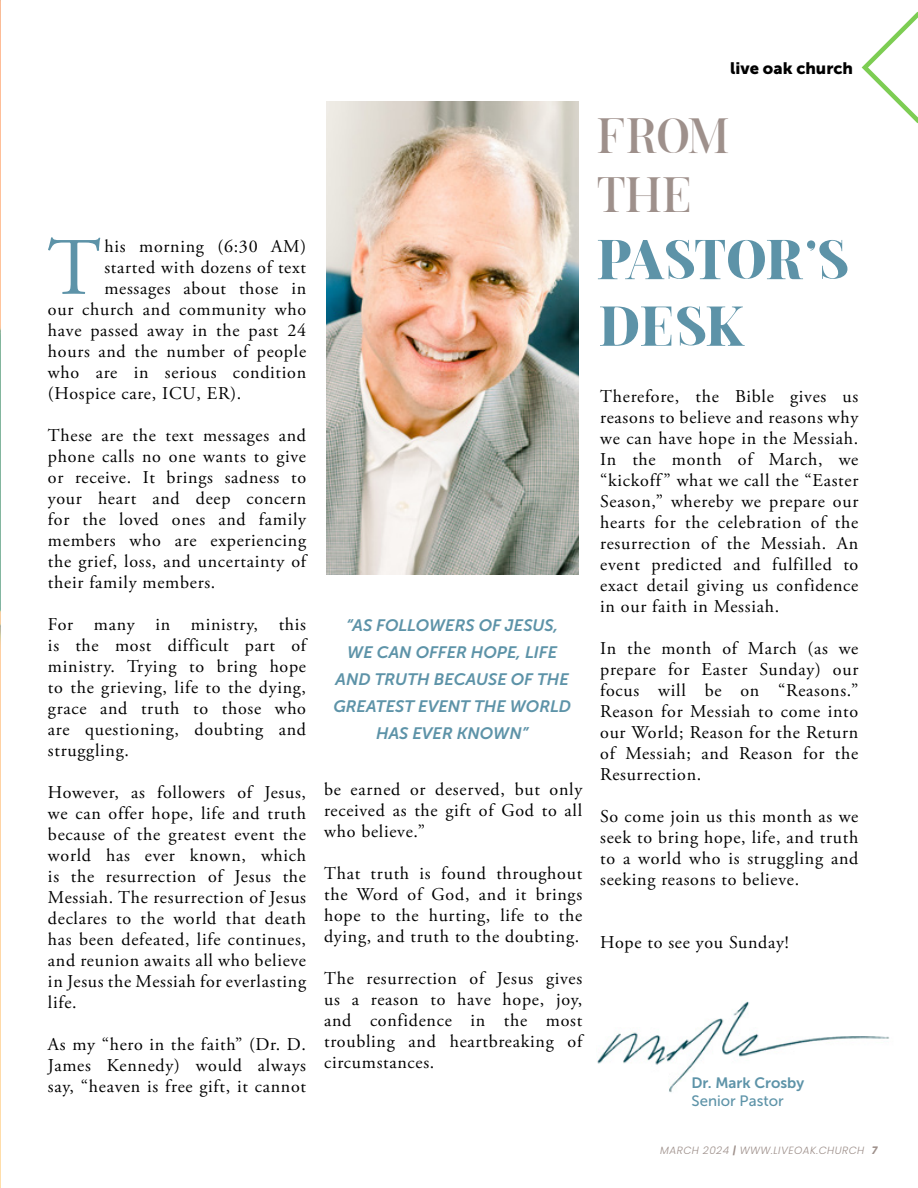
<style>
.page{position:relative;width:918px;height:1188px;background:#fff}
.page>*{position:absolute;margin:0;border:0;box-sizing:border-box;transform-origin:0 0}
.t1{font:81.3px "Adobe Garamond Pro";color:#5d93a8}
.t2{font:700 55.5px/66.6px "Dalglish";letter-spacing:-.005em;color:#5d93a8}
.t3{font:49.5px/59.4px "Dalglish";letter-spacing:.005em;color:#9e908b}
.t4{font:18px/21px "Adobe Garamond Pro";letter-spacing:.04em;color:#000;text-align:justify}
.t5{font:italic 16.5px/27px "Museo Sans 700";color:#5d93a8;text-align:center}
.t6{font:16.5px "Museo Sans 900";color:#000}
.t7{font:15px "Museo Sans 700";color:#5d93a8}
.t8{font:15px "Museo Sans 500";color:#5d93a8}
.t9{font:italic 300 10.5px "Poppins";letter-spacing:.04em;color:#9e908b}
.s1{font-weight:600}
.s2{font-weight:700}
</style>
<div class="page">
<img style="left:597px;top:1001px;width:292px;height:92px">
<img style="left:326px;top:101px;width:252px;height:474px">
<svg style="left:861px;top:11px;width:57px;height:113px"></svg>
<img style="left:0;top:0;width:1px;height:1188px">
<p class="t6" style="left:730px;top:59px;width:124px">live oak church</p>
<h1 class="t1" style="left:47px;top:219px;width:55px">T</h1>
<p class="t4" style="left:104px;top:236px;width:203px">his morning (6:30 AM)</p>
<p class="t4" style="left:104px;top:257px;width:203px">started with dozens of text</p>
<p class="t4" style="left:104px;top:278px;width:203px">messages about those in</p>
<p class="t4" style="left:48px;top:299px;width:260px">our church and community who</p>
<p class="t4" style="left:48px;top:320px;width:260px">have passed away in the past 24</p>
<p class="t4" style="left:48px;top:341px;width:260px">hours and the number of people</p>
<p class="t4" style="left:48px;top:362px;width:260px">who are in serious condition</p>
<p class="t4" style="left:48px;top:383px;width:195px">(Hospice care, ICU, ER).</p>
<p class="t4" style="left:48px;top:425px;width:260px">These are the text messages and phone calls no one wants to give or receive. It brings sadness to your heart and deep concern for the loved ones and family members who are experiencing the grief, loss, and uncertainty of their family members.</p>
<p class="t4" style="left:48px;top:614px;width:260px">For many in ministry, this is the most difficult part of ministry. Trying to bring hope to the grieving, life to the dying, grace and truth to those who are questioning, doubting and struggling.</p>
<p class="t4" style="left:48px;top:782px;width:260px">However, as followers of Jesus, we can offer hope, life and truth because of the greatest event the world has ever known, which is the resurrection of Jesus the Messiah. The resurrection of Jesus declares to the world that death has been defeated, life continues, and reunion awaits all who believe in Jesus the Messiah for everlasting life.</p>
<p class="t4" style="left:48px;top:1034px;width:260px">As my “hero in the faith” (Dr. D.<br>James Kennedy) would always say, “heaven is free gift, it cannot</p>
<h3 class="t3" style="left:597px;top:106px;width:133px">FROM<br>THE</h3>
<h2 class="t2" style="left:597px;top:226px;width:254px">PASTOR’S<br>DESK</h2>
<p class="t5" style="left:333px;top:612px;width:239px">“AS FOLLOWERS OF JESUS,<br>WE CAN OFFER HOPE, LIFE<br>AND TRUTH BECAUSE OF THE<br>GREATEST EVENT THE WORLD<br>HAS EVER KNOWN”</p>
<p class="t4" style="left:324px;top:779px;width:260px">be earned or deserved, but only received as the gift of God to all who believe.”</p>
<p class="t4" style="left:324px;top:863px;width:260px">That truth is found throughout the Word of God, and it brings hope to the hurting, life to the dying, and truth to the doubting.</p>
<p class="t4" style="left:324px;top:968px;width:260px">The resurrection of Jesus gives us a reason to have hope, joy, and confidence in the most troubling and heartbreaking of circumstances.</p>
<p class="t4" style="left:600px;top:386px;width:260px">Therefore, the Bible gives us reasons to believe and reasons why we can have hope in the Messiah.<br>In the month of March, we “kickoff” what we call the “Easter Season,” whereby we prepare our hearts for the celebration of the resurrection of the Messiah. An event predicted and fulfilled to exact detail giving us confidence in our faith in Messiah.</p>
<p class="t4" style="left:600px;top:638px;width:260px">In the month of March (as we prepare for Easter Sunday) our focus will be on “Reasons.” Reason for Messiah to come into our World; Reason for the Return of Messiah; and Reason for the Resurrection.</p>
<p class="t4" style="left:600px;top:806px;width:260px">So come join us this month as we seek to bring hope, life, and truth to a world who is struggling and seeking reasons to believe.</p>
<p class="t4" style="left:600px;top:932px;width:190px">Hope to see you Sunday!</p>
<p class="t7" style="left:692px;top:1074px;width:114px">Dr. Mark Crosby</p>
<p class="t8" style="left:692px;top:1093px;width:94px">Senior Pastor</p>
<p class="t9" style="left:660px;top:1145px;width:219px">MARCH 2024 <span class="s1">|</span> WWW.LIVEOAK.CHURCH <span class="s2">7</span></p>
</div>
